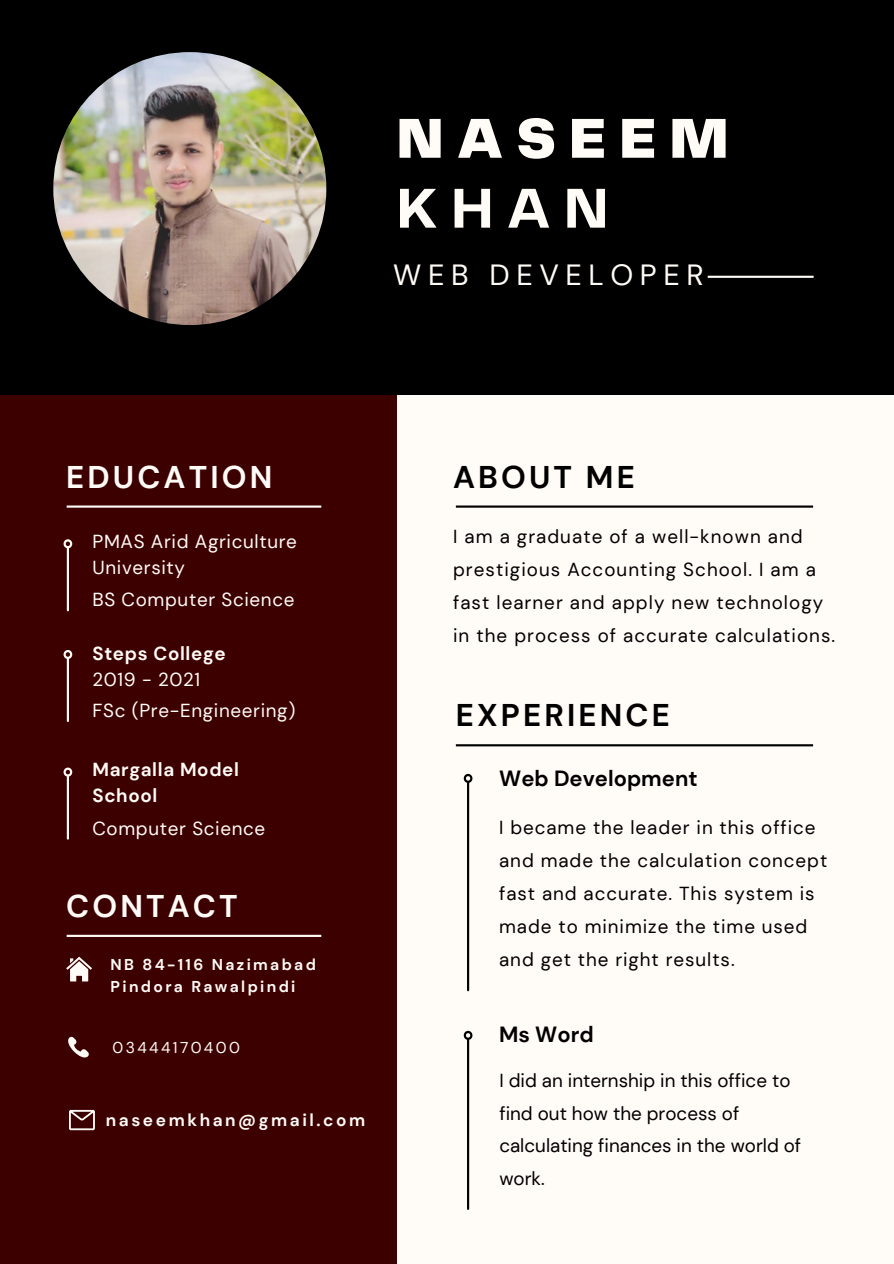
<style>
.page{position:relative;width:894px;height:1264px;background:#fff}
.page>*{position:absolute;margin:0;border:0;box-sizing:border-box;transform-origin:0 0}
.t1{font:900 58.35px "Telegraf";letter-spacing:.225em;color:#fffbf7}
.t2{font:700 58.35px "Telegraf";color:#fffbf7}
.t3{font:700 31.35px "DM Sans";letter-spacing:.1em;color:#000}
.t4{font:700 31.35px "DM Sans";letter-spacing:.1em;color:#fffbf7}
.t5{font:29.1px "DM Sans";letter-spacing:.225em;color:#fffbf7}
.t6{font:700 21.9px "DM Sans";color:#000}
.t7{font:18.75px/32.8px "DM Sans";letter-spacing:.05em;color:#000}
.t8{font:18.75px/25.8px "DM Sans";letter-spacing:.035em;color:#fffbf7}
.t9{font:18.75px/32.8px "DM Sans";color:#000}
.t10{font:700 18.75px/25.8px "DM Sans";letter-spacing:.035em;color:#fffbf7}
.t11{font:700 17.1px "DM Sans";letter-spacing:.15em;color:#fffbf7}
.t12{font:700 15.6px/21.1px "DM Sans";letter-spacing:.15em;color:#fffbf7}
.t13{font:15.6px "DM Sans";letter-spacing:.15em;color:#fffbf7}
</style>
<div class="page">
<div style="left:0;top:0;width:893px;height:1263px;background:#fffbf7"></div>
<div style="left:0;top:0;width:396px;height:1263px;background:#3d0000"></div>
<svg style="left:66px;top:956px;width:26px;height:25px"></svg>
<svg style="left:68px;top:1036px;width:21px;height:22px"></svg>
<svg style="left:69px;top:1109px;width:26px;height:21px"></svg>
<div style="left:0;top:0;width:893px;height:395px;background:#000"></div>
<img style="left:53px;top:52px;width:273px;height:273px;border-radius:50%">
<hr style="left:67px;top:505px;width:254px;height:2px;background:#fffbf7">
<hr style="left:455px;top:505px;width:357px;height:2px;background:#000">
<hr style="left:707px;top:276px;width:106px;height:2px;background:#fffbf7">
<hr style="left:455px;top:744px;width:357px;height:2px;background:#000">
<hr style="left:67px;top:934px;width:254px;height:3px;background:#fffbf7">
<hr style="left:467px;top:783px;width:2px;height:207px;background:#000">
<svg style="left:463px;top:773px;width:10px;height:11px"></svg>
<hr style="left:67px;top:548px;width:2px;height:62px;background:#fffbf7">
<svg style="left:63px;top:539px;width:10px;height:11px"></svg>
<hr style="left:67px;top:659px;width:2px;height:62px;background:#fffbf7">
<svg style="left:63px;top:650px;width:10px;height:10px"></svg>
<hr style="left:67px;top:776px;width:2px;height:62px;background:#fffbf7">
<svg style="left:63px;top:767px;width:10px;height:11px"></svg>
<hr style="left:467px;top:1039px;width:2px;height:169px;background:#000">
<svg style="left:463px;top:1030px;width:10px;height:11px"></svg>
<h1 class="t1" style="left:396px;top:113px;width:333px">NASEEM</h1>
<h1 class="t2" style="left:396px;top:183px;width:213px">KHAN</h1>
<h3 class="t5" style="left:393px;top:256px;width:312px">WEB DEVELOPER</h3>
<h2 class="t4" style="left:66px;top:456px;width:208px">EDUCATION</h2>
<p class="t8" style="left:92px;top:529px;width:206px">PMAS Arid Agriculture<br>University</p>
<p class="t8" style="left:92px;top:587px;width:203px">BS Computer Science</p>
<p class="t10" style="left:92px;top:640px;width:135px">Steps College</p>
<p class="t8" style="left:92px;top:697px;width:204px">FSc (Pre-Engineering)</p>
<p class="t8" style="left:92px;top:667px;width:109px">2019 - 2021</p>
<p class="t10" style="left:92px;top:756px;width:148px">Margalla Model<br>School</p>
<p class="t8" style="left:92px;top:815px;width:174px">Computer Science</p>
<h2 class="t4" style="left:66px;top:885px;width:173px">CONTACT</h2>
<p class="t12" style="left:111px;top:954px;width:207px">NB 84-116 Nazimabad<br>Pindora Rawalpindi</p>
<p class="t13" style="left:113px;top:1037px;width:129px">03444170400</p>
<p class="t11" style="left:106px;top:1108px;width:261px">naseemkhan@gmail.com</p>
<h2 class="t3" style="left:453px;top:456px;width:183px">ABOUT ME</h2>
<p class="t7" style="left:453px;top:520px;width:383px">I am a graduate of a well-known and prestigious Accounting School. I am a fast learner and apply new technology in the process of accurate calculations.</p>
<h2 class="t3" style="left:455px;top:695px;width:215px">EXPERIENCE</h2>
<p class="t6" style="left:499px;top:764px;width:200px">Web Development</p>
<p class="t7" style="left:499px;top:811px;width:329px">I became the leader in this office and made the calculation concept fast and accurate. This system is made to minimize the time used and get the right results.</p>
<p class="t6" style="left:499px;top:1020px;width:96px">Ms Word</p>
<p class="t9" style="left:499px;top:1063px;width:303px">I did an internship in this office to find out how the process of calculating finances in the world of work.</p>
</div>
